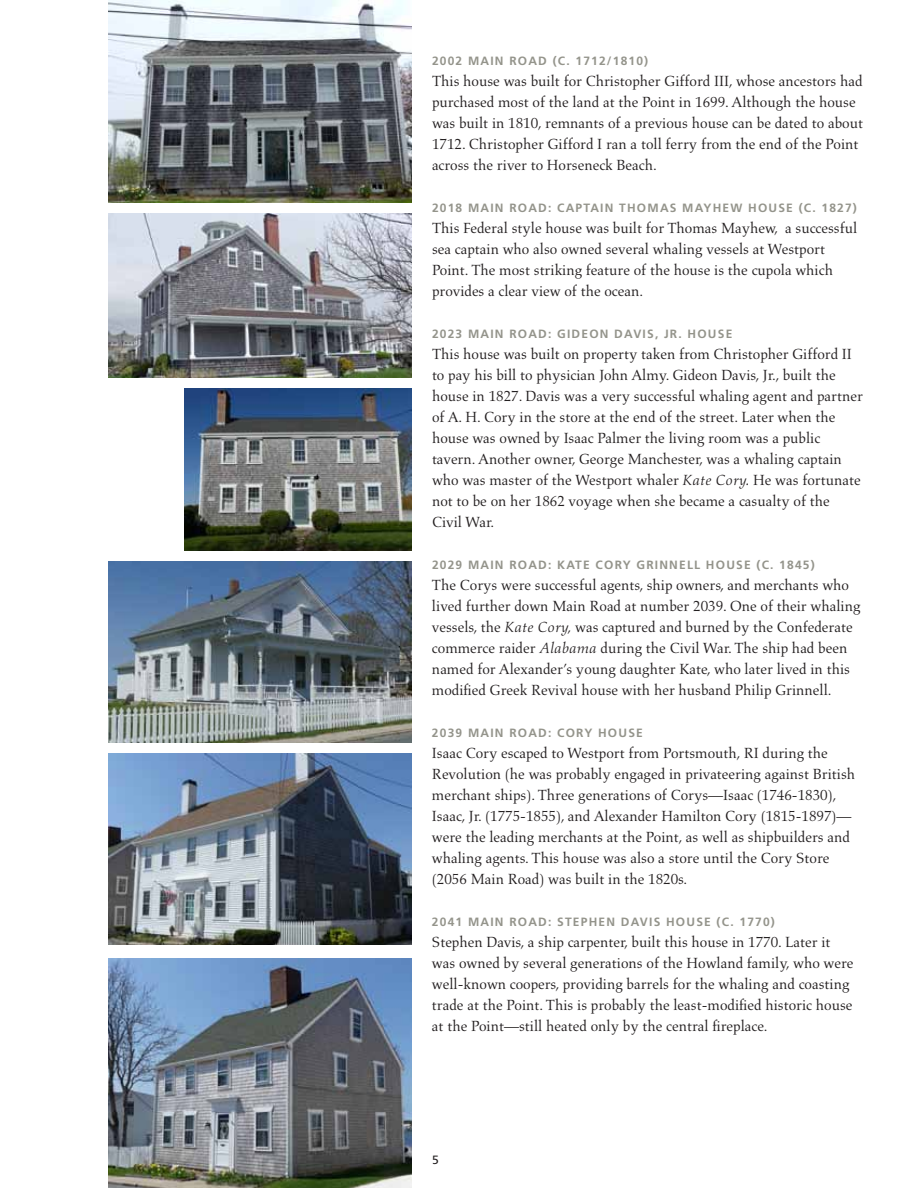
<style>
.page{position:relative;width:918px;height:1188px;background:#fff}
.page>*{position:absolute;margin:0;border:0;box-sizing:border-box;transform-origin:0 0}
.t1{font:15px/21px "Aldus";color:#231f20}
.t2{font:700 12px "Frutiger";letter-spacing:.1em;color:#94948b}
.t3{font:12px "Frutiger";color:#231f20}
.s1{font-style:italic}
</style>
<div class="page">
<img style="left:108px;top:562px;width:303px;height:180px">
<img style="left:108px;top:754px;width:303px;height:191px">
<img style="left:108px;top:958px;width:303px;height:230px">
<img style="left:108px;top:0;width:303px;height:202px">
<img style="left:108px;top:214px;width:303px;height:164px">
<img style="left:185px;top:389px;width:226px;height:162px">
<p class="t2" style="left:432px;top:54px;width:218px">2002 MAIN ROAD (C. 1712/1810)</p>
<p class="t1" style="left:432px;top:71px;width:433px">This house was built for Christopher Gifford III, whose ancestors had purchased most of the land at the Point in 1699. Although the house was built in 1810, remnants of a previous house can be dated to about 1712. Christopher Gifford I ran a toll ferry from the end of the Point across the river to Horseneck Beach.</p>
<p class="t2" style="left:432px;top:201px;width:426px">2018 MAIN ROAD: CAPTAIN TH OMAS MAYH EW H OUSE (C. 1827)</p>
<p class="t1" style="left:432px;top:218px;width:427px">This Federal style house was built for Thomas Mayhew, a successful sea captain who also owned several whaling vessels at Westport Point. The most striking feature of the house is the cupola which provides a clear view of the ocean.</p>
<p class="t2" style="left:432px;top:327px;width:302px">2023 MAIN ROAD: GIDEON DAVIS, JR. HOUSE</p>
<p class="t1" style="left:432px;top:344px;width:432px">This house was built on property taken from Christopher Gifford II to pay his bill to physician John Almy. Gideon Davis, Jr., built the house in 1827. Davis was a very successful whaling agent and partner of A. H. Cory in the store at the end of the street. Later when the house was owned by Isaac Palmer the living room was a public tavern. Another owner, George Manchester, was a whaling captain who was master of the Westport whaler <span class="s1">Kate Cory.</span> He was fortunate not to be on her 1862 voyage when she became a casualty of the Civil War.</p>
<p class="t2" style="left:432px;top:558px;width:384px">2029 MAIN ROAD: KATE CORY GRINNELL H OUSE (C. 1845)</p>
<p class="t1" style="left:432px;top:575px;width:430px">The Corys were successful agents, ship owners, and merchants who lived further down Main Road at number 2039. One of their whaling vessels, the <span class="s1">Kate Cory,</span> was captured and burned by the Confederate commerce raider <span class="s1">Alabama</span> during the Civil War. The ship had been named for Alexander’s young daughter Kate, who later lived in this modified Greek Revival house with her husband Philip Grinnell.</p>
<p class="t2" style="left:432px;top:726px;width:212px">2039 MAIN ROAD: CORY HOUSE</p>
<p class="t1" style="left:432px;top:743px;width:425px">Isaac Cory escaped to Westport from Portsmouth, RI during the Revolution (he was probably engaged in privateering against British merchant ships). Three generations of Corys—Isaac (1746-1830), Isaac, Jr. (1775-1855), and Alexander Hamilton Cory (1815-1897)— were the leading merchants at the Point, as well as shipbuilders and whaling agents. This house was also a store until the Cory Store (2056 Main Road) was built in the 1820s.</p>
<p class="t2" style="left:432px;top:915px;width:344px">2041 MAIN ROAD: STEPH EN DAVIS HOUSE (C. 1770)</p>
<p class="t1" style="left:432px;top:932px;width:423px">Stephen Davis, a ship carpenter, built this house in 1770. Later it was owned by several generations of the Howland family, who were well-known coopers, providing barrels for the whaling and coasting trade at the Point. This is probably the least-modified historic house at the Point—still heated only by the central fireplace.</p>
<p class="t3" style="left:432px;top:1153px;width:8px">5</p>
</div>
